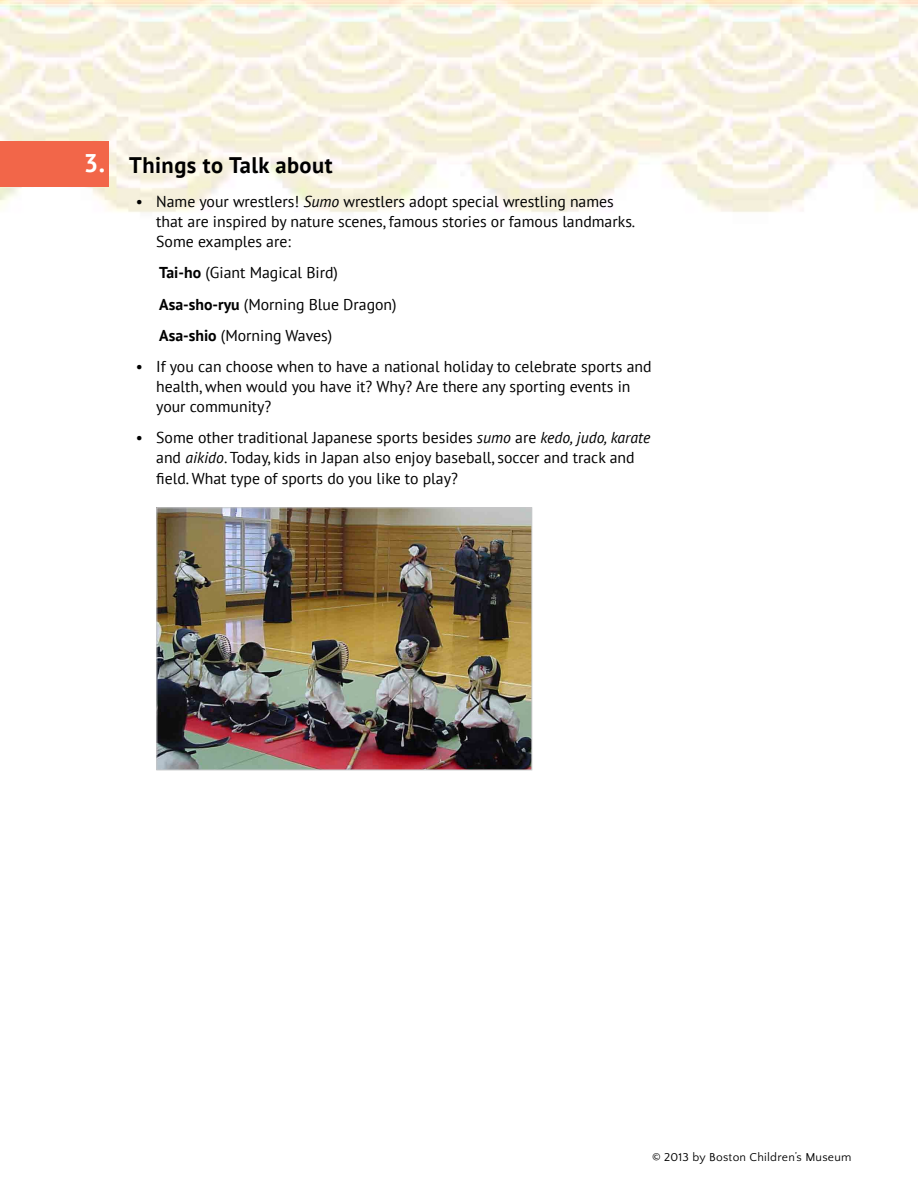
<style>
.page{position:relative;width:918px;height:1188px;background:#fff}
.page>*{position:absolute;margin:0;border:0;box-sizing:border-box;transform-origin:0 0}
.t1{font:700 25.5px "PT Sans";color:#fff}
.t2{font:700 22.5px "PT Sans";letter-spacing:.02em;color:#000}
.t3{font:15.75px/20.2px "PT Sans";color:#000}
.t4{font:12px "Quattrocento Sans";letter-spacing:.02em;color:#000}
.s1{font-style:italic}
.s2{font-weight:700}
</style>
<div class="page">
<img style="left:1px;top:0;width:917px;height:213px">
<div style="left:0;top:141px;width:109px;height:46px;background:#f26649"></div>
<img style="left:159px;top:510px;width:371px;height:258px">
<div style="left:157px;top:508px;width:375px;height:262px;border:1px solid #c7c8ca"></div>
<h1 class="t1" style="left:84px;top:147px;width:23px">3.</h1>
<h2 class="t2" style="left:129px;top:150px;width:205px">Things to Talk about</h2>
<p class="t3" style="left:156px;top:191px;width:481px;text-indent:-20px">• Name your wrestlers! <span class="s1">Sumo</span> wrestlers adopt special wrestling names that are inspired by nature scenes, famous stories or famous landmarks.<br>Some examples are:</p>
<p class="t3" style="left:159px;top:257px;width:239px;line-height:31px"><span class="s2">Tai-ho</span> (Giant Magical Bird)<br><span class="s2">Asa-sho-ryu</span> (Morning Blue Dragon)<br><span class="s2">Asa-shio</span> (Morning Waves)</p>
<p class="t3" style="left:156px;top:356px;width:497px;text-indent:-20px">• If you can choose when to have a national holiday to celebrate sports and health, when would you have it? Why? Are there any sporting events in your community?</p>
<p class="t3" style="left:156px;top:427px;width:496px;text-indent:-20px">• Some other traditional Japanese sports besides <span class="s1">sumo</span> are <span class="s1">kedo, judo, karate </span>and <span class="s1">aikido</span>. Today, kids in Japan also enjoy baseball, soccer and track and field. What type of sports do you like to play?</p>
<p class="t4" style="left:652px;top:1151px;width:201px">© 2013 by Boston Children’s Museum</p>
</div>
